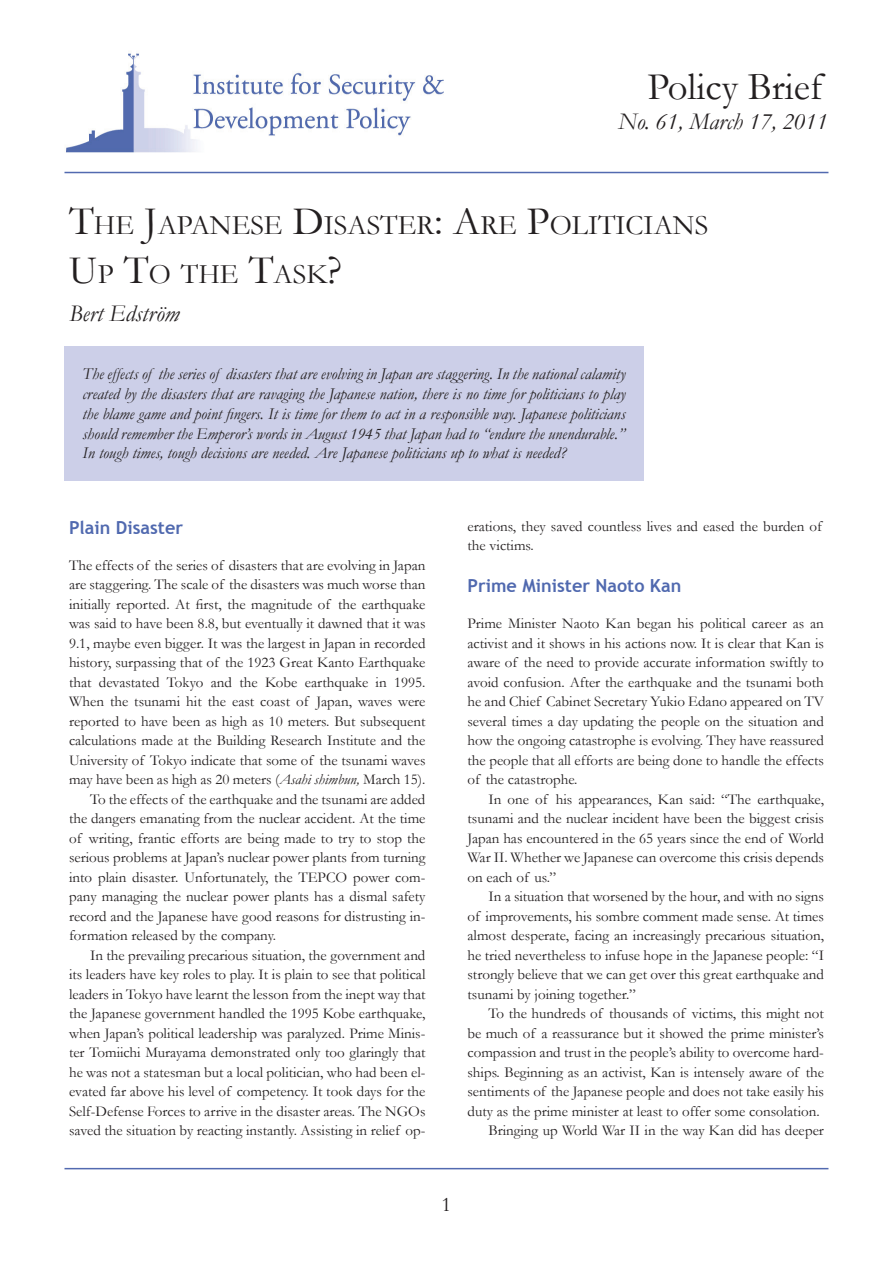
<style>
.page{position:relative;width:893px;height:1263px;background:#fff}
.page>*{position:absolute;margin:0;border:0;box-sizing:border-box;transform-origin:0 0}
.t1{font:39px "Garamond";color:#231f20}
.t2{font:28.35px/49.5px "Garamond";color:#231f20}
.t3{font:italic 24px "Garamond";color:#231f20}
.t4{font:21px "Garamond";color:#231f20}
.t5{font:700 18px "Trebuchet MS";color:#5069af}
.t6{font:italic 16.5px/19.8px "Garamond";color:#231f20;text-align:justify}
.t7{font:15px/19.5px "Garamond";color:#231f20;text-align:justify}
.s1{font-size:40.5px}
.s2{font-style:italic}
</style>
<div class="page">
<img style="left:66px;top:53px;width:378px;height:100px">
<hr style="left:64px;top:1168px;width:764px;height:1px;background:#526ab0">
<hr style="left:64px;top:172px;width:764px;height:1px;background:#526ab0">
<div style="left:64px;top:346px;width:580px;height:135px;background:#cccfe8"></div>
<h1 class="t1" style="left:647px;top:61px;width:177px">Policy Brief</h1>
<h3 class="t3" style="left:618px;top:105px;width:211px">No. 61, March 17, 2011</h3>
<h2 class="t2" style="left:69px;top:199px;width:641px"><span class="s1">T</span>HE <span class="s1">J</span>APANESE <span class="s1">D</span>ISASTER<span class="s1">: A</span>RE <span class="s1">P</span>OLITICIANS<br><span class="s1">U</span>P <span class="s1">T</span>O THE <span class="s1">T</span>ASK<span class="s1">?</span></h2>
<h3 class="t3" style="left:69px;top:297px;width:112px">Bert Edström</h3>
<p class="t6" style="left:82px;top:364px;width:545px">The effects of the series of disasters that are evolving in Japan are staggering. In the national calamity created by the disasters that are ravaging the Japanese nation, there is no time for politicians to play the blame game and point fingers. It is time for them to act in a responsible way. Japanese politicians should remember the Emperor’s words in August 1945 that Japan had to “endure the unendurable.” In tough times, tough decisions are needed. Are Japanese politicians up to what is needed?</p>
<p class="t5" style="left:69px;top:516px;width:116px">Plain Disaster</p>
<p class="t7" style="left:69px;top:555px;width:358px">The effects of the series of disasters that are evolving in Japan</p>
<p class="t7" style="left:69px;top:574px;width:358px">are staggering. The scale of the disasters was much worse than</p>
<p class="t7" style="left:69px;top:594px;width:358px">initially reported. At first, the magnitude of the earthquake</p>
<p class="t7" style="left:69px;top:613px;width:358px">was said to have been 8.8, but eventually it dawned that it was</p>
<p class="t7" style="left:69px;top:633px;width:358px">9.1, maybe even bigger. It was the largest in Japan in recorded</p>
<p class="t7" style="left:69px;top:652px;width:358px">history, surpassing that of the 1923 Great Kanto Earthquake</p>
<p class="t7" style="left:69px;top:672px;width:358px">that devastated Tokyo and the Kobe earthquake in 1995.</p>
<p class="t7" style="left:69px;top:691px;width:358px">When the tsunami hit the east coast of Japan, waves were</p>
<p class="t7" style="left:69px;top:711px;width:358px">reported to have been as high as 10 meters. But subsequent</p>
<p class="t7" style="left:69px;top:730px;width:358px">calculations made at the Building Research Institute and the</p>
<p class="t7" style="left:69px;top:750px;width:358px">University of Tokyo indicate that some of the tsunami waves</p>
<p class="t7" style="left:69px;top:769px;width:358px">may have been as high as 20 meters (<span class="s2">Asahi shimbun,</span> March 15).</p>
<p class="t7" style="left:90px;top:789px;width:337px">To the effects of the earthquake and the tsunami are added</p>
<p class="t7" style="left:69px;top:808px;width:358px">the dangers emanating from the nuclear accident. At the time</p>
<p class="t7" style="left:69px;top:828px;width:358px">of writing, frantic efforts are being made to try to stop the</p>
<p class="t7" style="left:69px;top:847px;width:358px">serious problems at Japan’s nuclear power plants from turning</p>
<p class="t7" style="left:69px;top:867px;width:358px">into plain disaster. Unfortunately, the TEPCO power com-</p>
<p class="t7" style="left:69px;top:886px;width:358px">pany managing the nuclear power plants has a dismal safety</p>
<p class="t7" style="left:69px;top:906px;width:358px">record and the Japanese have good reasons for distrusting in-</p>
<p class="t7" style="left:69px;top:925px;width:209px">formation released by the company.</p>
<p class="t7" style="left:90px;top:945px;width:337px">In the prevailing precarious situation, the government and</p>
<p class="t7" style="left:69px;top:964px;width:358px">its leaders have key roles to play. It is plain to see that political</p>
<p class="t7" style="left:69px;top:984px;width:358px">leaders in Tokyo have learnt the lesson from the inept way that</p>
<p class="t7" style="left:69px;top:1003px;width:358px">the Japanese government handled the 1995 Kobe earthquake,</p>
<p class="t7" style="left:69px;top:1023px;width:358px">when Japan’s political leadership was paralyzed. Prime Minis-</p>
<p class="t7" style="left:69px;top:1042px;width:358px">ter Tomiichi Murayama demonstrated only too glaringly that</p>
<p class="t7" style="left:69px;top:1062px;width:358px">he was not a statesman but a local politician, who had been el-</p>
<p class="t7" style="left:69px;top:1081px;width:358px">evated far above his level of competency. It took days for the</p>
<p class="t7" style="left:69px;top:1101px;width:358px">Self-Defense Forces to arrive in the disaster areas. The NGOs</p>
<p class="t7" style="left:69px;top:1120px;width:358px">saved the situation by reacting instantly. Assisting in relief op-</p>
<p class="t7" style="left:467px;top:516px;width:356px">erations, they saved countless lives and eased the burden of the victims.</p>
<p class="t5" style="left:467px;top:575px;width:215px">Prime Minister Naoto Kan</p>
<p class="t7" style="left:467px;top:613px;width:358px">Prime Minister Naoto Kan began his political career as an activist and it shows in his actions now. It is clear that Kan is aware of the need to provide accurate information swiftly to avoid confusion. After the earthquake and the tsunami both he and Chief Cabinet Secretary Yukio Edano appeared on TV several times a day updating the people on the situation and how the ongoing catastrophe is evolving. They have reassured the people that all efforts are being done to handle the effects of the catastrophe.</p>
<p class="t7" style="left:467px;top:789px;width:358px;text-indent:21px">In one of his appearances, Kan said: “The earthquake, tsunami and the nuclear incident have been the biggest crisis Japan has encountered in the 65 years since the end of World War II. Whether we Japanese can overcome this crisis depends on each of us.”</p>
<p class="t7" style="left:467px;top:886px;width:358px;text-indent:21px">In a situation that worsened by the hour, and with no signs of improvements, his sombre comment made sense. At times almost desperate, facing an increasingly precarious situation, he tried nevertheless to infuse hope in the Japanese people: “I strongly believe that we can get over this great earthquake and tsunami by joining together.”</p>
<p class="t7" style="left:467px;top:1003px;width:358px;text-align:right">To the hundreds of thousands of victims, this might not<br>be much of a reassurance but it showed the prime minister’s compassion and trust in the people’s ability to overcome hard&shy;ships. Beginning as an activist, Kan is intensely aware of the sentiments of the Japanese people and does not take easily his duty as the prime minister at least to offer some consolation.<br>Bringing up World War II in the way Kan did has deeper</p>
<h3 class="t4" style="left:442px;top:1191px;width:11px">1</h3>
</div>
